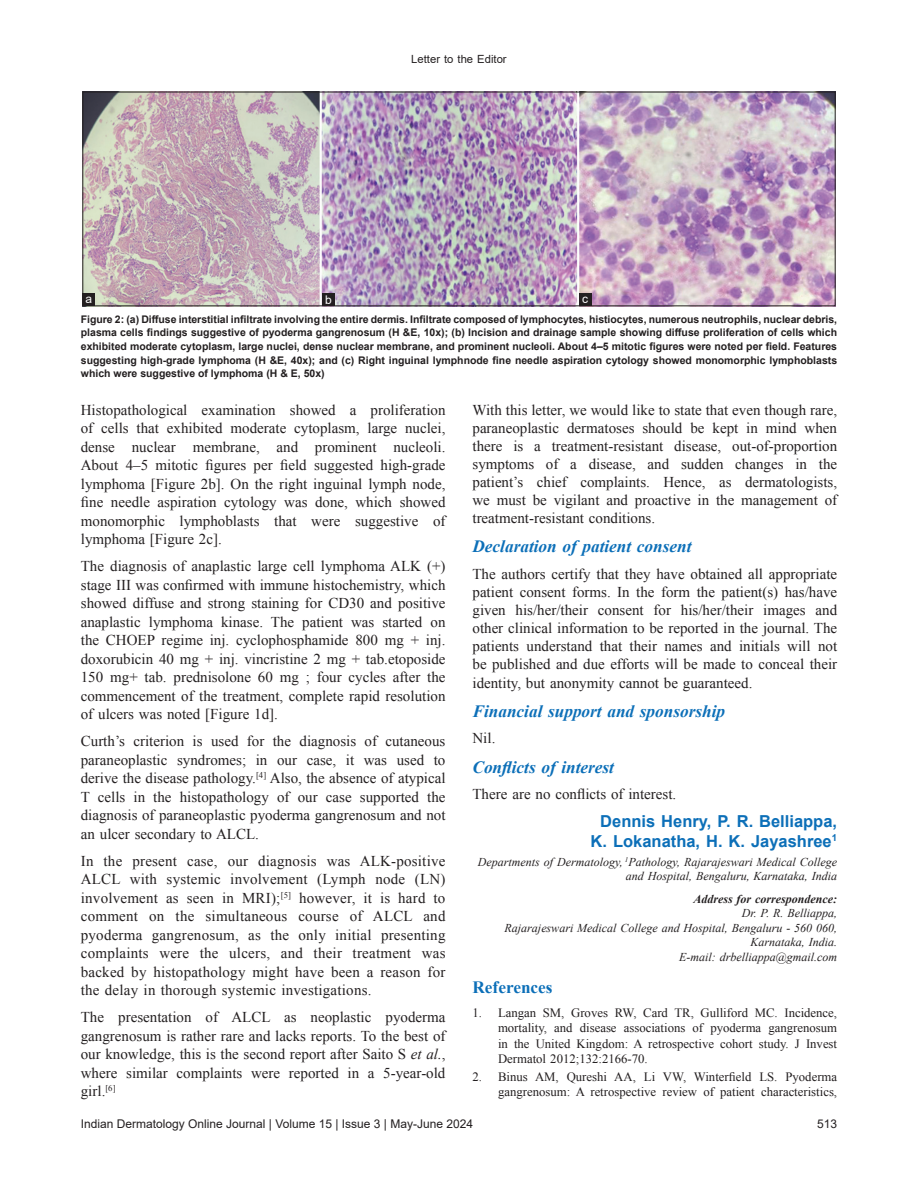
<style>
.page{position:relative;width:918px;height:1188px;background:#fff}
.page>*{position:absolute;margin:0;border:0;box-sizing:border-box;transform-origin:0 0}
.t1{font:italic 700 17.25px "Times New Roman";color:#0c6fb8}
.t2{font:700 17.25px "Times New Roman";color:#0c6fb8}
.AU{font:700 16.5px/19.6px "Arial";color:#0c6fb8;text-align:center}
.TX{font:15px/18.5px "Times New Roman";color:#231f20;text-align:justify}
.REF{font:12.75px/15.5px "Times New Roman";color:#231f20;text-align:justify}
.ADD{font:italic 12px/14.5px "Times New Roman";color:#231f20;text-align:right}
.AFF{font:italic 12px/14.5px "Times New Roman";color:#231f20;text-align:right}
.t3{font:12px "Arial";color:#231f20}
.LABEL{font:12px "Arial";color:#fff}
.t4{font:11.25px "Arial";color:#231f20}
.FGC{font:700 10.5px/13.6px "Arial";color:#231f20;text-align:justify}
.s1{font-style:italic}
.s2{font-weight:700}
</style>
<div class="page">
<img style="left:85px;top:94px;width:748px;height:210px">
<div style="left:83px;top:92px;width:752px;height:214px;border:1px solid #231f20"></div>
<div style="left:579px;top:293px;width:13px;height:13px;background:#231f20"></div>
<div style="left:322px;top:293px;width:13px;height:13px;background:#231f20"></div>
<div style="left:83px;top:293px;width:12px;height:13px;background:#231f20"></div>
<p class="t4" style="left:411px;top:51px;width:97px">Letter to the Editor</p>
<p class="LABEL" style="left:86px;top:290px;width:8px">a</p>
<p class="LABEL" style="left:325px;top:291px;width:8px">b</p>
<p class="LABEL" style="left:582px;top:290px;width:7px">c</p>
<p class="FGC" style="left:81px;top:312px;width:758px">Figure 2: (a) Diffuse interstitial infiltrate involving the entire dermis. Infiltrate composed of lymphocytes, histiocytes, numerous neutrophils, nuclear debris, plasma cells findings suggestive of pyoderma gangrenosum (H &amp;E, 10x); (b) Incision and drainage sample showing diffuse proliferation of cells which exhibited moderate cytoplasm, large nuclei, dense nuclear membrane, and prominent nucleoli. About 4–5 mitotic figures were noted per field. Features suggesting high‑grade lymphoma (H &amp;E, 40x); and (c) Right inguinal lymphnode fine needle aspiration cytology showed monomorphic lymphoblasts which were suggestive of lymphoma (H &amp; E, 50x)</p>
<p class="TX" style="left:81px;top:400px;width:366px">Histopathological examination showed a proliferation of cells that exhibited moderate cytoplasm, large nuclei, dense nuclear membrane, and prominent nucleoli.<br>About 4–5 mitotic figures per field suggested high‑grade lymphoma [Figure 2b]. On the right inguinal lymph node, fine needle aspiration cytology was done, which showed monomorphic lymphoblasts that were suggestive of lymphoma [Figure 2c].</p>
<p class="TX" style="left:81px;top:556px;width:366px">The diagnosis of anaplastic large cell lymphoma ALK (+) stage III was confirmed with immune histochemistry, which showed diffuse and strong staining for CD30 and positive anaplastic lymphoma kinase. The patient was started on the CHOEP regime inj. cyclophosphamide 800 mg + inj. doxorubicin 40 mg + inj. vincristine 2 mg + tab.etoposide 150 mg+ tab. prednisolone 60 mg ; four cycles after the commencement of the treatment, complete rapid resolution of ulcers was noted [Figure 1d].</p>
<p class="TX" style="left:81px;top:731px;width:366px">Curth’s criterion is used for the diagnosis of cutaneous paraneoplastic syndromes; in our case, it was used to derive the disease pathology.<sup>[4]</sup> Also, the absence of atypical T cells in the histopathology of our case supported the diagnosis of paraneoplastic pyoderma gangrenosum and not an ulcer secondary to ALCL.</p>
<p class="TX" style="left:81px;top:851px;width:366px">In the present case, our diagnosis was ALK‑positive ALCL with systemic involvement (Lymph node (LN) involvement as seen in MRI);<sup>[5]</sup> however, it is hard to comment on the simultaneous course of ALCL and pyoderma gangrenosum, as the only initial presenting complaints were the ulcers, and their treatment was backed by histopathology might have been a reason for the delay in thorough systemic investigations.</p>
<p class="TX" style="left:81px;top:1007px;width:366px">The presentation of ALCL as neoplastic pyoderma gangrenosum is rather rare and lacks reports. To the best of our knowledge, this is the second report after Saito S <span class="s1">et al.</span>, where similar complaints were reported in a 5‑year‑old girl.<sup>[6]</sup></p>
<p class="TX" style="left:472px;top:400px;width:366px">With this letter, we would like to state that even though rare, paraneoplastic dermatoses should be kept in mind when there is a treatment‑resistant disease, out‑of‑proportion symptoms of a disease, and sudden changes in the patient’s chief complaints. Hence, as dermatologists, we must be vigilant and proactive in the management of treatment‑resistant conditions.</p>
<h2 class="t1" style="left:472px;top:535px;width:221px">Declaration of patient consent</h2>
<p class="TX" style="left:472px;top:564px;width:366px">The authors certify that they have obtained all appropriate patient consent forms. In the form the patient(s) has/have given his/her/their consent for his/her/their images and other clinical information to be reported in the journal. The patients understand that their names and initials will not be published and due efforts will be made to conceal their identity, but anonymity cannot be guaranteed.</p>
<h2 class="t1" style="left:472px;top:699px;width:254px">Financial support and sponsorship</h2>
<p class="TX" style="left:472px;top:729px;width:24px">Nil.</p>
<h2 class="t1" style="left:472px;top:755px;width:143px">Conflicts of interest</h2>
<p class="TX" style="left:472px;top:784px;width:205px">There are no conflicts of interest.</p>
<p class="AU" style="left:591px;top:812px;width:248px">Dennis Henry, P. R. Belliappa,<br>K. Lokanatha, H. K. Jayashree<sup>1</sup></p>
<p class="AFF" style="left:478px;top:854px;width:361px">Departments of Dermatology, <sup>1</sup>Pathology, Rajarajeswari Medical College and Hospital, Bengaluru, Karnataka, India</p>
<p class="ADD" style="left:505px;top:891px;width:334px"><span class="s2">Address for correspondence:<br></span>Dr. P. R. Belliappa,<br>Rajarajeswari Medical College and Hospital, Bengaluru ‑ 560 060, Karnataka, India.<br>E‑mail: drbelliappa@gmail.com</p>
<h1 class="t2" style="left:472px;top:975px;width:82px">References</h1>
<p class="REF" style="left:498px;top:1005px;width:341px;text-indent:-26px">1. Langan SM, Groves RW, Card TR, Gulliford MC. Incidence, mortality, and disease associations of pyoderma gangrenosum in the United Kingdom: A retrospective cohort study. J Invest Dermatol 2012;132:2166‑70.</p>
<p class="REF" style="left:472px;top:1068px;width:366px;text-align:right">2. Binus AM, Qureshi AA, Li VW, Winterfield LS. Pyoderma gangrenosum: A retrospective review of patient characteristics,</p>
<p class="t3" style="left:81px;top:1116px;width:394px">Indian Dermatology Online Journal | Volume 15 | Issue 3 | May-June 2024</p>
<p class="t3" style="left:817px;top:1116px;width:22px">513</p>
</div>
